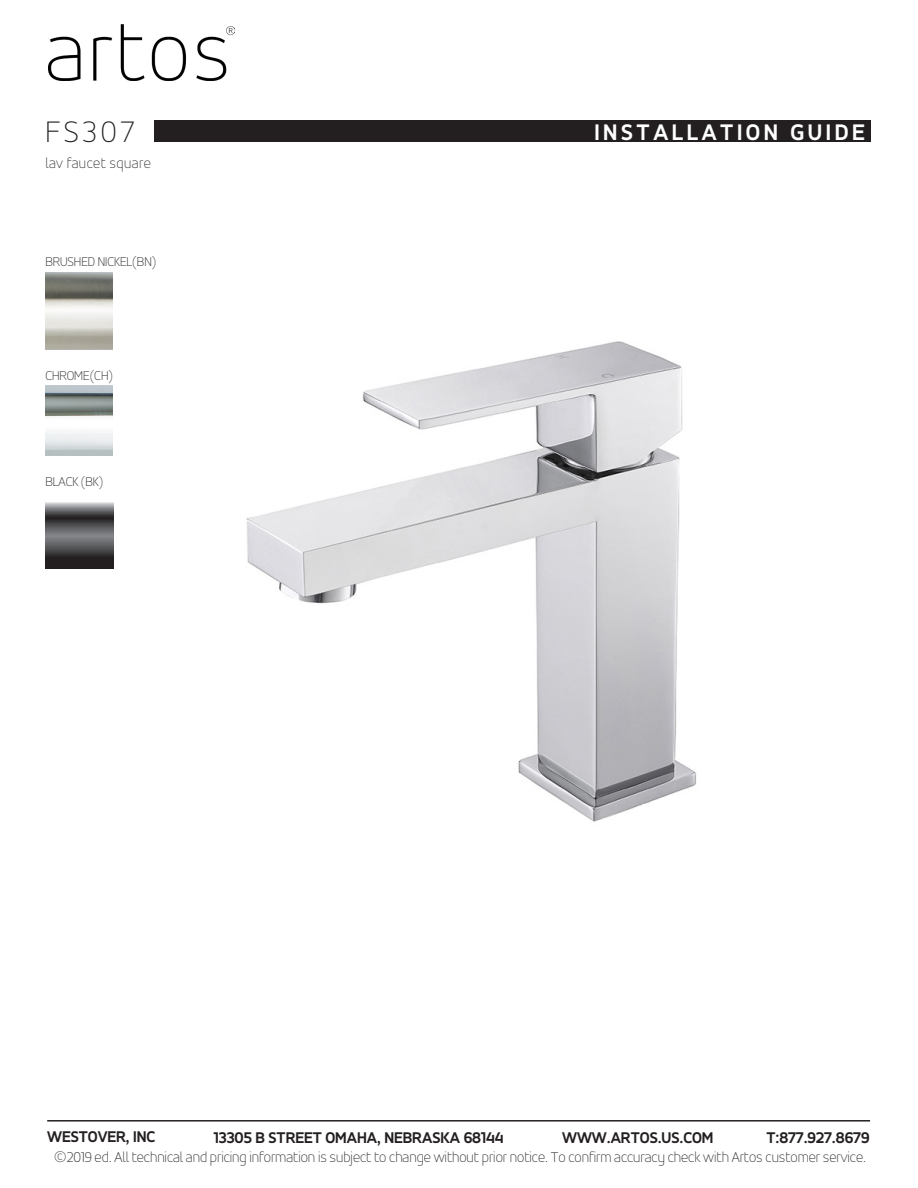
<style>
.page{position:relative;width:918px;height:1188px;background:#fff}
.page>*{position:absolute;margin:0;border:0;box-sizing:border-box;transform-origin:0 0}
.t1{font:100 31.5px "Accord Alternate";letter-spacing:.12em;color:#231f20}
.t2{font:700 24px "Accord Alternate";letter-spacing:.15em;color:#fff}
.t3{font:700 16.5px "Accord Alternate";color:#231f20}
.t4{font:100 15px "Accord Alternate";color:#231f20}
.t5{font:100 15px "Accord Alternate";letter-spacing:.03em;color:#231f20}
.t6{font:100 13.5px "Accord Alternate";color:#231f20}
</style>
<div class="page">
<hr style="left:47px;top:1120px;width:823px;height:2px;background:#231f20">
<img style="left:49px;top:24px;width:185px;height:57px">
<div style="left:154px;top:120px;width:717px;height:22px;background:#231f20"></div>
<img style="left:45px;top:386px;width:67px;height:70px">
<img style="left:45px;top:272px;width:67px;height:78px">
<svg style="left:45px;top:502px;width:68px;height:66px;background:#565557"></svg>
<img style="left:246px;top:341px;width:450px;height:481px">
<p class="t1" style="left:45px;top:114px;width:91px">FS307</p>
<p class="t2" style="left:594px;top:118px;width:272px">INSTALLATION GUIDE</p>
<p class="t5" style="left:45px;top:154px;width:107px">lav faucet square</p>
<p class="t6" style="left:45px;top:254px;width:113px">BRUSHED NICKEL(BN)</p>
<p class="t6" style="left:45px;top:368px;width:69px">CHROME(CH)</p>
<p class="t6" style="left:45px;top:474px;width:60px">BLACK (BK)</p>
<p class="t3" style="left:47px;top:1127px;width:110px">WESTOVER, INC</p>
<p class="t3" style="left:214px;top:1128px;width:291px">13305 B STREET OMAHA, NEBRASKA 68144</p>
<p class="t3" style="left:562px;top:1128px;width:153px">WWW.ARTOS.US.COM</p>
<p class="t3" style="left:766px;top:1128px;width:105px">T:877.927.8679</p>
<p class="t4" style="left:53px;top:1149px;width:814px">©2019 ed. All technical and pricing information is subject to change without prior notice. To confirm accuracy check with Artos customer service.</p>
</div>
